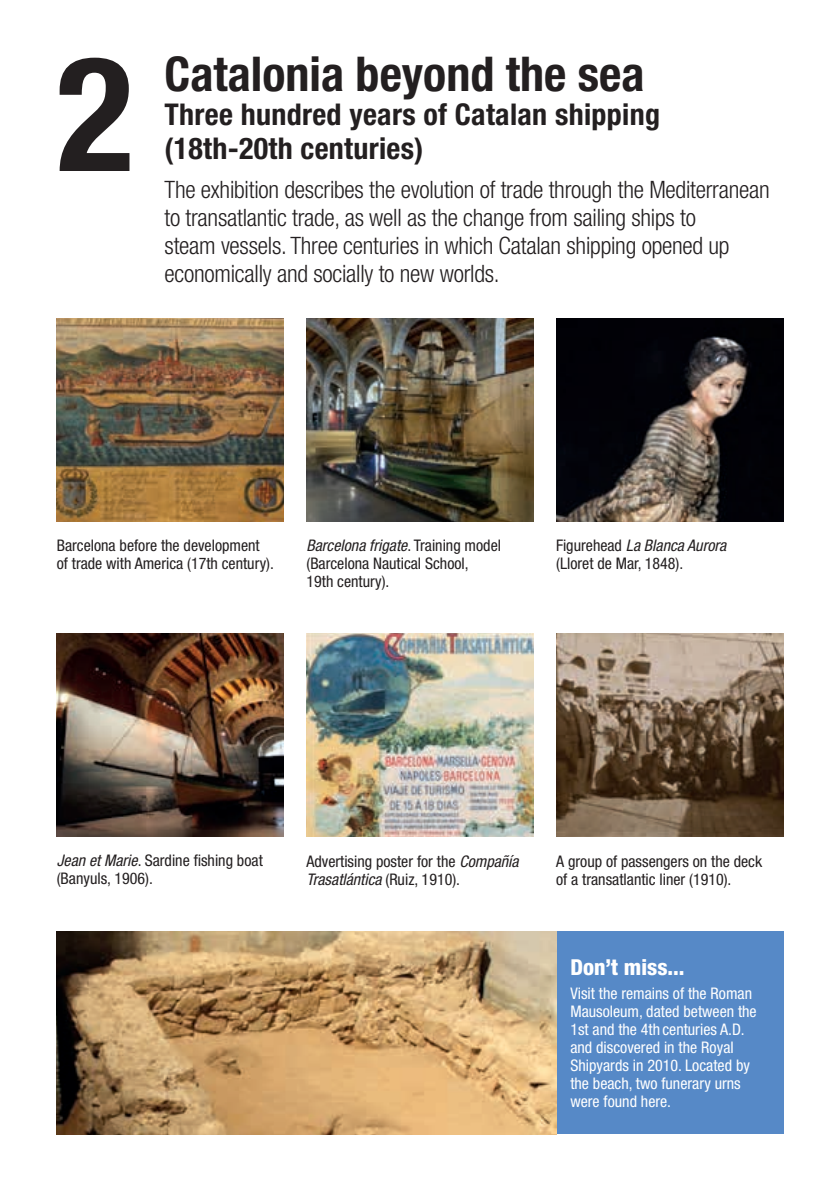
<style>
.page{position:relative;width:840px;height:1191px;background:#fff}
.page>*{position:absolute;margin:0;border:0;box-sizing:border-box;transform-origin:0 0}
.t1{font:700 condensed 160px "Helvetica Neue LT Std";color:#231f20}
.t2{font:700 condensed 48px "Helvetica Neue LT Std";color:#231f20}
.t3{font:700 condensed 30px/34px "Helvetica Neue LT Std";letter-spacing:.01em;color:#231f20}
.t4{font:300 condensed 24px/28px "Helvetica Neue LT Std";letter-spacing:-.01em;color:#231f20}
.t5{font:800 condensed 22px "Helvetica Neue LT Std";color:#fff}
.t6{font:condensed 16px/18px "Helvetica Neue LT Std";color:#231f20}
.t7{font:condensed 16px/18px "Helvetica Neue LT Std";color:#fff}
.s1{font-style:italic}
</style>
<div class="page">
<div style="left:556px;top:931px;width:226px;height:203px;background:#5689c7"></div>
<img style="left:57px;top:318px;width:226px;height:203px">
<img style="left:306px;top:318px;width:227px;height:203px">
<img style="left:556px;top:318px;width:226px;height:203px">
<img style="left:57px;top:633px;width:226px;height:203px">
<img style="left:57px;top:931px;width:499px;height:203px">
<img style="left:306px;top:633px;width:227px;height:203px">
<img style="left:556px;top:633px;width:226px;height:203px">
<h1 class="t1" style="left:57px;top:17px;width:78px">2</h1>
<h2 class="t2" style="left:164px;top:45px;width:481px">Catalonia beyond the sea</h2>
<h3 class="t3" style="left:164px;top:97px;width:496px">Three hundred years of Catalan shipping (18th-20th centuries)</h3>
<p class="t4" style="left:164px;top:176px;width:606px">The exhibition describes the evolution of trade through the Mediterranean to transatlantic trade, as well as the change from sailing ships to<br>steam vessels. Three centuries in which Catalan shipping opened up economically and socially to new worlds.</p>
<p class="t6" style="left:57px;top:536px;width:218px">Barcelona before the development of trade with America (17th century).</p>
<p class="t6" style="left:306px;top:536px;width:196px"><span class="s1">Barcelona frigate</span>. Training model (Barcelona Nautical School,<br>19th century).</p>
<p class="t6" style="left:556px;top:536px;width:171px">Figurehead <span class="s1">La Blanca Aurora </span>(Lloret de Mar, 1848).</p>
<p class="t6" style="left:57px;top:851px;width:207px"><span class="s1">Jean et Marie</span>. Sardine fishing boat (Banyuls, 1906).</p>
<p class="t6" style="left:306px;top:852px;width:213px">Advertising poster for the <span class="s1">Compañía<br>Trasatlántica</span> (Ruiz, 1910).</p>
<p class="t6" style="left:556px;top:852px;width:207px">A group of passengers on the deck of a transatlantic liner (1910).</p>
<h3 class="t5" style="left:570px;top:953px;width:116px">Don’t miss...</h3>
<p class="t7" style="left:570px;top:984px;width:188px">Visit the remains of the Roman<br>Mausoleum, dated between the<br>1st and the 4th centuries A.D. and discovered in the Royal<br>Shipyards in 2010. Located by the beach, two funerary urns were found here.</p>
</div>
